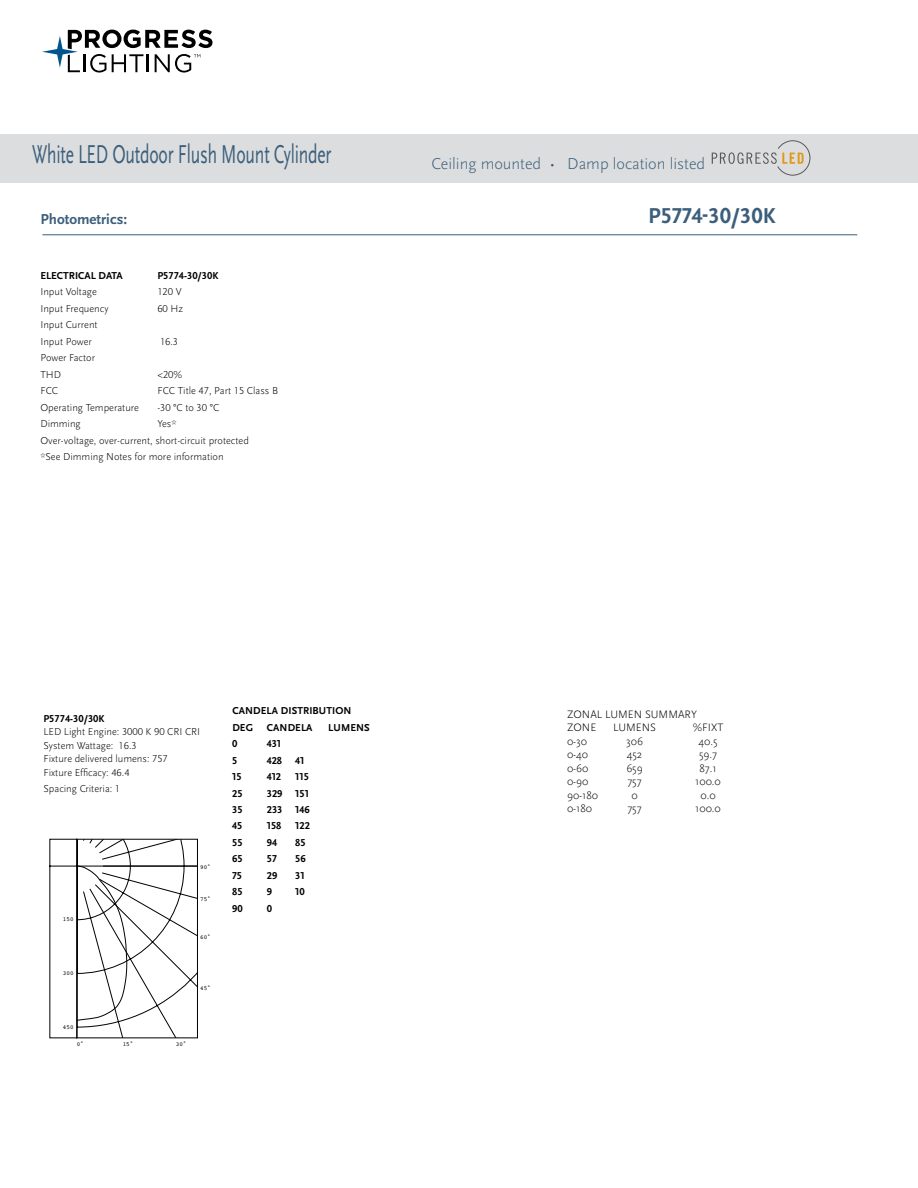
<style>
.page{position:relative;width:918px;height:1188px;background:#fff}
.page>*{position:absolute;margin:0;border:0;box-sizing:border-box;transform-origin:0 0}
.t1{font:27px "Scala Sans Pro";letter-spacing:-.01em;color:#3b5e7b;scale:.65 1}
.t2{font:700 22.5px "Scala Sans Pro";color:#3b5e7b}
.t3{font:300 16.5px "Scala Sans Pro";color:#3b5e7b}
.t4{font:700 15px "Scala Sans Pro";color:#3b5e7b}
.t5{font:300 11.25px/13.5px "Scala Sans Pro";color:#000}
.t6{font:300 10.5px/16.5px "Scala Sans Pro";color:#000}
.t7{font:700 10.5px/16.5px "Scala Sans Pro";color:#000}
.t8{font:6px "Courier";color:#000}
</style>
<div class="page">
<svg style="left:42px;top:30px;width:170px;height:43px"></svg>
<div style="left:0;top:134px;width:918px;height:49px;background:#dcddde"></div>
<svg style="left:712px;top:141px;width:98px;height:34px"></svg>
<hr style="left:42px;top:235px;width:815px;height:1px;background:#3b5e7b">
<svg style="left:49px;top:838px;width:149px;height:201px"></svg>
<h1 class="t1" style="left:32px;top:138px;width:462px">White LED Outdoor Flush Mount Cylinder</h1>
<h3 class="t4" style="left:40px;top:211px;width:88px">Photometrics:</h3>
<p class="t7" style="left:40px;top:267px;width:84px">ELECTRICAL DATA</p>
<p class="t7" style="left:157px;top:267px;width:63px">P5774-30/30K</p>
<p class="t6" style="left:40px;top:284px;width:58px">Input Voltage</p>
<p class="t6" style="left:157px;top:284px;width:26px">120 V</p>
<p class="t6" style="left:40px;top:300px;width:70px">Input Frequency</p>
<p class="t6" style="left:157px;top:300px;width:27px">60 Hz</p>
<p class="t6" style="left:40px;top:317px;width:59px">Input Current<br>Input Power</p>
<p class="t6" style="left:160px;top:333px;width:20px">16.3</p>
<p class="t6" style="left:40px;top:350px;width:56px">Power Factor<br>THD</p>
<p class="t6" style="left:157px;top:366px;width:26px">&lt;20%</p>
<p class="t6" style="left:40px;top:383px;width:19px">FCC</p>
<p class="t6" style="left:157px;top:383px;width:122px">FCC Title 47, Part 15 Class B</p>
<p class="t6" style="left:40px;top:399px;width:100px">Operating Temperature</p>
<p class="t6" style="left:157px;top:399px;width:63px">-30 °C to 30 °C</p>
<p class="t6" style="left:40px;top:416px;width:42px">Dimming</p>
<p class="t6" style="left:40px;top:416px;width:210px;text-indent:117px">Yes*<br>Over-voltage, over-current, short-circuit protected *See Dimming Notes for more information</p>
<h3 class="t3" style="left:432px;top:154px;width:275px">Ceiling mounted • Damp location listed</h3>
<h2 class="t2" style="left:648px;top:202px;width:129px">P5774-30/30K</h2>
<p class="t7" style="left:43px;top:710px;width:63px">P5774-30/30K</p>
<p class="t6" style="left:43px;top:725px;width:158px;line-height:13.5px">LED Light Engine: 3000 K 90 CRI CRI<br>System Wattage: 16.3<br>Fixture delivered lumens: 757<br>Fixture Efficacy: 46.4</p>
<p class="t6" style="left:43px;top:780px;width:78px">Spacing Criteria: 1</p>
<p class="t8" style="left:200px;top:862px;width:12px">90˚</p>
<p class="t8" style="left:63px;top:915px;width:12px">150</p>
<p class="t8" style="left:63px;top:968px;width:12px">300</p>
<p class="t8" style="left:63px;top:1022px;width:12px">450</p>
<p class="t8" style="left:77px;top:1039px;width:9px">0˚</p>
<p class="t8" style="left:123px;top:1039px;width:12px">15˚</p>
<p class="t8" style="left:176px;top:1039px;width:12px">30˚</p>
<p class="t8" style="left:200px;top:895px;width:12px">75˚</p>
<p class="t8" style="left:200px;top:932px;width:12px">60˚</p>
<p class="t8" style="left:200px;top:983px;width:12px">45˚</p>
<p class="t7" style="left:232px;top:702px;width:121px">CANDELA DISTRIBUTION<br>DEG</p>
<p class="t7" style="left:267px;top:719px;width:47px">CANDELA</p>
<p class="t7" style="left:328px;top:719px;width:43px">LUMENS</p>
<p class="t7" style="left:232px;top:735px;width:7px">0</p>
<p class="t7" style="left:267px;top:735px;width:16px">431</p>
<p class="t7" style="left:232px;top:752px;width:7px">5</p>
<p class="t7" style="left:267px;top:752px;width:39px">428 41</p>
<p class="t7" style="left:232px;top:768px;width:11px">15</p>
<p class="t7" style="left:267px;top:768px;width:16px">412</p>
<p class="t7" style="left:295px;top:768px;width:15px">115</p>
<p class="t7" style="left:232px;top:785px;width:12px">25</p>
<p class="t7" style="left:267px;top:785px;width:44px">329 151</p>
<p class="t7" style="left:232px;top:801px;width:12px">35</p>
<p class="t7" style="left:267px;top:801px;width:44px">233 146</p>
<p class="t7" style="left:232px;top:818px;width:12px">45</p>
<p class="t7" style="left:267px;top:818px;width:16px">158</p>
<p class="t7" style="left:295px;top:818px;width:16px">122</p>
<p class="t7" style="left:232px;top:834px;width:12px">55</p>
<p class="t7" style="left:267px;top:834px;width:12px">94</p>
<p class="t7" style="left:295px;top:834px;width:12px">85</p>
<p class="t7" style="left:232px;top:851px;width:12px">65</p>
<p class="t7" style="left:267px;top:851px;width:11px">57</p>
<p class="t7" style="left:295px;top:851px;width:12px">56</p>
<p class="t7" style="left:232px;top:867px;width:11px">75</p>
<p class="t7" style="left:267px;top:867px;width:12px">29</p>
<p class="t7" style="left:295px;top:867px;width:11px">31</p>
<p class="t7" style="left:232px;top:884px;width:12px">85</p>
<p class="t7" style="left:267px;top:884px;width:7px">9</p>
<p class="t7" style="left:295px;top:884px;width:11px">10</p>
<p class="t7" style="left:232px;top:900px;width:12px">90</p>
<p class="t7" style="left:267px;top:900px;width:7px">0</p>
<p class="t5" style="left:567px;top:707px;width:132px">ZONAL LUMEN SUMMARY<br>ZONE</p>
<p class="t5" style="left:613px;top:721px;width:44px">LUMENS</p>
<p class="t5" style="left:693px;top:721px;width:32px">%FIXT</p>
<p class="t5" style="left:567px;top:734px;width:22px">0-30</p>
<p class="t5" style="left:626px;top:734px;width:18px">306</p>
<p class="t5" style="left:698px;top:734px;width:21px">40.5</p>
<p class="t5" style="left:567px;top:748px;width:23px">0-40</p>
<p class="t5" style="left:627px;top:748px;width:17px">452</p>
<p class="t5" style="left:699px;top:748px;width:20px">59.7</p>
<p class="t5" style="left:567px;top:761px;width:23px">0-60</p>
<p class="t5" style="left:626px;top:761px;width:18px">659</p>
<p class="t5" style="left:699px;top:761px;width:19px">87.1</p>
<p class="t5" style="left:567px;top:775px;width:23px">0-90</p>
<p class="t5" style="left:627px;top:775px;width:16px">757</p>
<p class="t5" style="left:695px;top:775px;width:27px">100.0</p>
<p class="t5" style="left:567px;top:788px;width:33px">90-180</p>
<p class="t5" style="left:631px;top:788px;width:8px">0</p>
<p class="t5" style="left:700px;top:788px;width:17px">0.0</p>
<p class="t5" style="left:567px;top:802px;width:27px">0-180</p>
<p class="t5" style="left:627px;top:802px;width:16px">757</p>
<p class="t5" style="left:695px;top:802px;width:27px">100.0</p>
</div>
